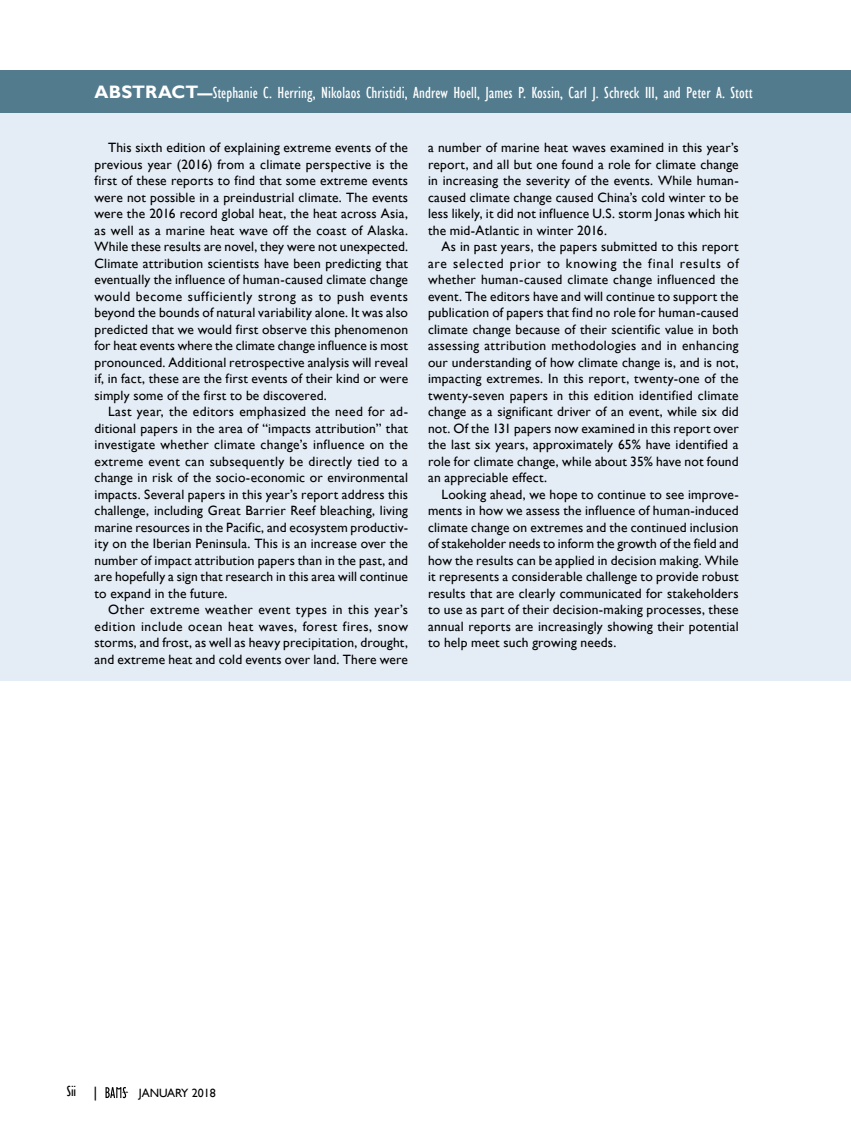
<style>
.page{position:relative;width:851px;height:1134px;background:#fff}
.page>*{position:absolute;margin:0;border:0;box-sizing:border-box;transform-origin:0 0}
.primary_head{font:condensed 16.5px "Gill Sans";letter-spacing:.005em;color:#fff}
.t1{font:condensed 15px "Gill Sans";color:#000}
.Abstract{font:13.5px/16.5px "Gill Sans";letter-spacing:.01em;color:#000;text-align:justify}
.t2{font:12px "Gill Sans";color:#000}
.s1{font-weight:700;font-stretch:normal;font-size:18px}
.s2{font-weight:700;font-stretch:normal;font-size:15px}
.s3{font-stretch:normal}
</style>
<div class="page">
<svg style="left:105px;top:1087px;width:23px;height:11px"></svg>
<div style="left:0;top:70px;width:850px;height:611px;background:#e4ecf5"></div>
<div style="left:0;top:70px;width:850px;height:43px;background:#527b8d"></div>
<p class="primary_head" style="left:94px;top:83px;width:659px"><span class="s1">ABSTRACT</span><span class="s2">—</span>Stephanie C. Herring, Nikolaos Christidi, Andrew Hoell, James P. Kossin, Carl J. Schreck III, and Peter A. Stott</p>
<p class="Abstract" style="left:94px;top:140px;width:315px;text-indent:14px">This sixth edition of explaining extreme events of the previous year (2016) from a climate perspective is the first of these reports to find that some extreme events were not possible in a preindustrial climate. The events were the 2016 record global heat, the heat across Asia, as well as a marine heat wave off the coast of Alaska.<br>While these results are novel, they were not unexpected.<br>Climate attribution scientists have been predicting that eventually the influence of human-caused climate change would become sufficiently strong as to push events beyond the bounds of natural variability alone. It was also predicted that we would first observe this phenomenon for heat events where the climate change influence is most pronounced. Additional retrospective analysis will reveal if, in fact, these are the first events of their kind or were simply some of the first to be discovered.</p>
<p class="Abstract" style="left:94px;top:404px;width:315px;text-indent:14px">Last year, the editors emphasized the need for ad&shy;ditional papers in the area of “impacts attribution” that investigate whether climate change’s influence on the extreme event can subsequently be directly tied to a change in risk of the socio-economic or environmental impacts. Several papers in this year’s report address this challenge, including Great Barrier Reef bleaching, living marine resources in the Pacific, and ecosystem productiv&shy;ity on the Iberian Peninsula. This is an increase over the number of impact attribution papers than in the past, and are hopefully a sign that research in this area will continue to expand in the future.</p>
<p class="Abstract" style="left:94px;top:602px;width:315px;text-indent:14px">Other extreme weather event types in this year’s edition include ocean heat waves, forest fires, snow storms, and frost, as well as heavy precipitation, drought, and extreme heat and cold events over land. There were</p>
<p class="Abstract" style="left:428px;top:140px;width:312px">a number of marine heat waves examined in this year’s report, and all but one found a role for climate change in increasing the severity of the events. While human&shy;caused climate change caused China’s cold winter to be less likely, it did not influence U.S. storm Jonas which hit the mid-Atlantic in winter 2016.</p>
<p class="Abstract" style="left:428px;top:239px;width:312px;text-indent:14px">As in past years, the papers submitted to this report are selected prior to knowing the final results of whether human-caused climate change influenced the event. The editors have and will continue to support the publication of papers that find no role for human-caused climate change because of their scientific value in both assessing attribution methodologies and in enhancing our understanding of how climate change is, and is not, impacting extremes. In this report, twenty-one of the twenty-seven papers in this edition identified climate change as a significant driver of an event, while six did not. Of the 131 papers now examined in this report over the last six years, approximately 65% have identified a role for climate change, while about 35% have not found an appreciable effect.</p>
<p class="Abstract" style="left:428px;top:486px;width:312px;text-indent:14px">Looking ahead, we hope to continue to see improve&shy;ments in how we assess the influence of human-induced climate change on extremes and the continued inclusion of stakeholder needs to inform the growth of the field and how the results can be applied in decision making. While it represents a considerable challenge to provide robust results that are clearly communicated for stakeholders to use as part of their decision-making processes, these annual reports are increasingly showing their potential to help meet such growing needs.</p>
<p class="t1" style="left:67px;top:1083px;width:32px">Sii <span class="s3">|</span></p>
<p class="t2" style="left:139px;top:1086px;width:79px">JANUARY 2018</p>
</div>
